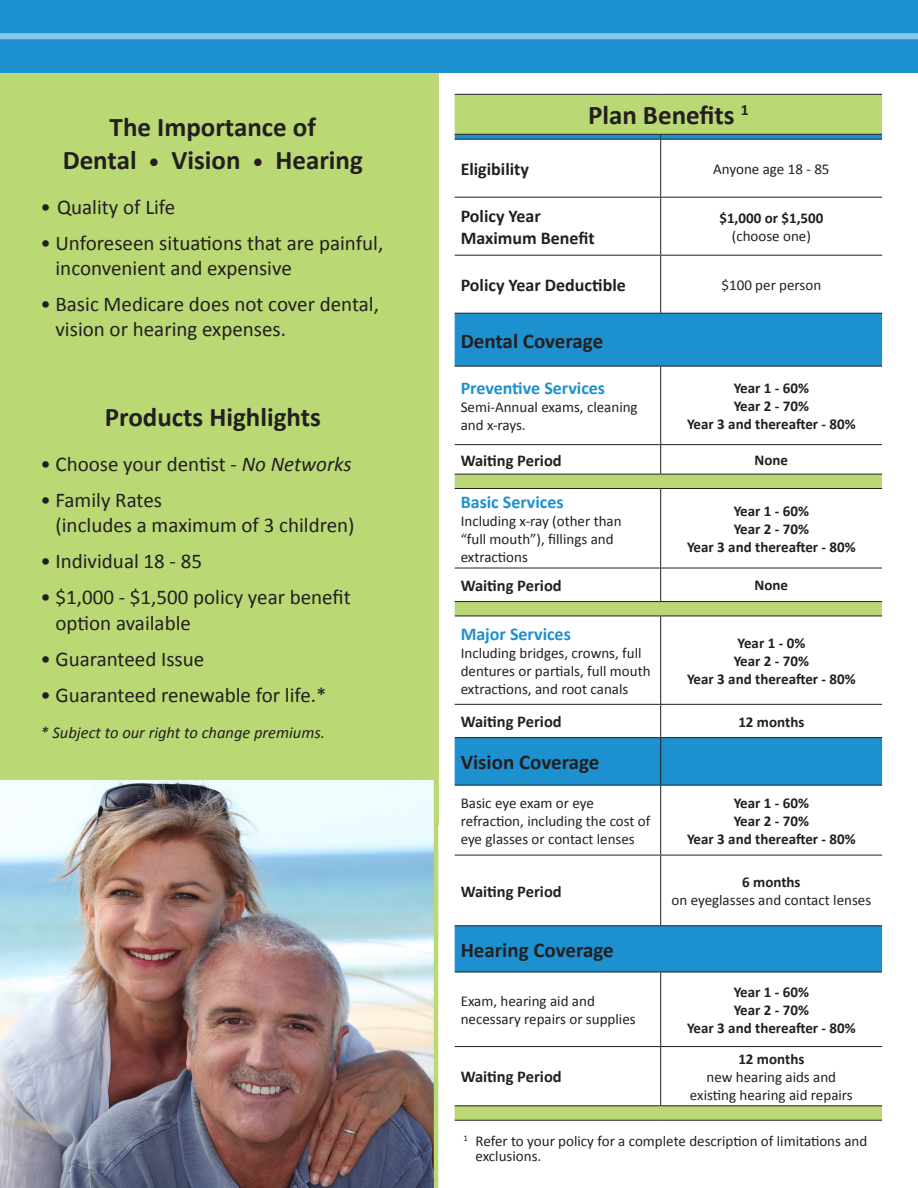
<style>
.page{position:relative;width:918px;height:1188px;background:#fff}
.page>*{position:absolute;margin:0;border:0;box-sizing:border-box;transform-origin:0 0}
.t1{font:700 27px "Calibri";color:#231f20}
.t2{font:21px/25.2px "Calibri";color:#231f20}
.t3{font:700 21px "Calibri";color:#231f20}
.t4{font:700 18px "Calibri";color:#231f20}
.t5{font:700 18px "Calibri";color:#1d90d0}
.t6{font:700 16.5px "Calibri";color:#231f20}
.t7{font:italic 16.5px "Calibri";color:#231f20}
.t8{font:15px/18px "Calibri";color:#231f20}
.t9{font:700 15px "Calibri";color:#231f20}
.s1{font-size:21px}
.s2{font-style:italic}
</style>
<div class="page">
<div style="left:0;top:73px;width:438px;height:752px;background:#bad874"></div>
<div style="left:0;top:0;width:918px;height:73px;background:#1d90d0"></div>
<div style="left:0;top:33px;width:918px;height:6px;background:#8dc7e7"></div>
<img style="left:0;top:780px;width:438px;height:408px">
<svg style="left:455px;top:95px;width:427px;height:1025px"></svg>
<svg style="left:455px;top:135px;width:427px;height:837px"></svg>
<hr style="left:455px;top:94px;width:206px;height:1px;background:#231f20">
<hr style="left:661px;top:94px;width:221px;height:1px;background:#231f20">
<hr style="left:455px;top:134px;width:206px;height:1px;background:#231f20">
<hr style="left:661px;top:134px;width:221px;height:1px;background:#231f20">
<hr style="left:455px;top:139px;width:206px;height:1px;background:#231f20">
<hr style="left:661px;top:139px;width:221px;height:1px;background:#231f20">
<hr style="left:660px;top:140px;width:1px;height:57px;background:#231f20">
<hr style="left:455px;top:197px;width:206px;height:1px;background:#231f20">
<hr style="left:661px;top:197px;width:221px;height:1px;background:#231f20">
<hr style="left:660px;top:198px;width:1px;height:57px;background:#231f20">
<hr style="left:455px;top:255px;width:206px;height:1px;background:#231f20">
<hr style="left:661px;top:255px;width:221px;height:1px;background:#231f20">
<hr style="left:660px;top:256px;width:1px;height:57px;background:#231f20">
<hr style="left:455px;top:313px;width:206px;height:1px;background:#231f20">
<hr style="left:661px;top:313px;width:221px;height:1px;background:#231f20">
<hr style="left:455px;top:366px;width:206px;height:1px;background:#231f20">
<hr style="left:661px;top:366px;width:221px;height:1px;background:#231f20">
<hr style="left:660px;top:366px;width:1px;height:78px;background:#231f20">
<hr style="left:455px;top:444px;width:206px;height:1px;background:#231f20">
<hr style="left:661px;top:444px;width:221px;height:1px;background:#231f20">
<svg style="left:660px;top:445px;width:1px;height:29px"></svg>
<hr style="left:455px;top:474px;width:206px;height:1px;background:#231f20">
<hr style="left:661px;top:474px;width:221px;height:1px;background:#231f20">
<hr style="left:455px;top:488px;width:206px;height:1px;background:#231f20">
<hr style="left:661px;top:488px;width:221px;height:1px;background:#231f20">
<hr style="left:660px;top:489px;width:1px;height:79px;background:#231f20">
<hr style="left:455px;top:568px;width:206px;height:1px;background:#231f20">
<hr style="left:661px;top:568px;width:221px;height:1px;background:#231f20">
<hr style="left:660px;top:568px;width:1px;height:33px;background:#231f20">
<hr style="left:455px;top:601px;width:206px;height:1px;background:#231f20">
<hr style="left:661px;top:601px;width:221px;height:1px;background:#231f20">
<hr style="left:455px;top:616px;width:206px;height:1px;background:#231f20">
<hr style="left:661px;top:616px;width:221px;height:1px;background:#231f20">
<hr style="left:660px;top:616px;width:1px;height:88px;background:#231f20">
<hr style="left:455px;top:704px;width:206px;height:1px;background:#231f20">
<hr style="left:661px;top:704px;width:221px;height:1px;background:#231f20">
<hr style="left:660px;top:705px;width:1px;height:32px;background:#231f20">
<hr style="left:455px;top:737px;width:206px;height:1px;background:#231f20">
<hr style="left:661px;top:737px;width:221px;height:1px;background:#231f20">
<hr style="left:660px;top:738px;width:1px;height:47px;background:#231f20">
<hr style="left:455px;top:785px;width:206px;height:1px;background:#231f20">
<hr style="left:661px;top:785px;width:221px;height:1px;background:#231f20">
<hr style="left:660px;top:786px;width:1px;height:69px;background:#231f20">
<hr style="left:455px;top:855px;width:206px;height:1px;background:#231f20">
<hr style="left:661px;top:855px;width:221px;height:1px;background:#231f20">
<hr style="left:660px;top:855px;width:1px;height:70px;background:#231f20">
<hr style="left:455px;top:925px;width:206px;height:1px;background:#231f20">
<hr style="left:661px;top:925px;width:221px;height:1px;background:#231f20">
<hr style="left:455px;top:972px;width:206px;height:1px;background:#231f20">
<hr style="left:661px;top:972px;width:221px;height:1px;background:#231f20">
<hr style="left:660px;top:972px;width:1px;height:74px;background:#231f20">
<hr style="left:455px;top:1046px;width:206px;height:1px;background:#231f20">
<hr style="left:661px;top:1046px;width:221px;height:1px;background:#231f20">
<hr style="left:660px;top:1047px;width:1px;height:58px;background:#231f20">
<hr style="left:455px;top:1105px;width:206px;height:1px;background:#231f20">
<hr style="left:661px;top:1105px;width:221px;height:1px;background:#231f20">
<hr style="left:455px;top:1120px;width:206px;height:1px;background:#231f20">
<hr style="left:661px;top:1120px;width:221px;height:1px;background:#231f20">
<p class="t1" style="left:110px;top:110px;width:208px">The Importance of</p>
<p class="t1" style="left:63px;top:143px;width:302px">Dental <span class="s1">•</span> Vision <span class="s1">•</span> Hearing</p>
<p class="t2" style="left:40px;top:194px;width:136px">• Quality of Life</p>
<p class="t2" style="left:56px;top:230px;width:329px;text-indent:-15px">• Unforeseen situations that are painful, inconvenient and expensive</p>
<p class="t2" style="left:56px;top:292px;width:325px;text-indent:-15px">• Basic Medicare does not cover dental, vision or hearing expenses.</p>
<p class="t1" style="left:105px;top:400px;width:218px">Products Highlights</p>
<p class="t2" style="left:40px;top:452px;width:313px">• Choose your dentist - <span class="s2">No Networks</span></p>
<p class="t2" style="left:40px;top:488px;width:123px">• Family Rates</p>
<p class="t2" style="left:55px;top:513px;width:301px">(includes a maximum of 3 children)</p>
<p class="t2" style="left:40px;top:549px;width:163px">• Individual 18 - 85</p>
<p class="t2" style="left:56px;top:585px;width:297px;text-indent:-15px">• $1,000 - $1,500 policy year benefit option available</p>
<p class="t2" style="left:40px;top:646px;width:165px">• Guaranteed Issue</p>
<p class="t2" style="left:40px;top:682px;width:288px">• Guaranteed renewable for life.*</p>
<p class="t7" style="left:40px;top:721px;width:286px">* Subject to our right to change premiums.</p>
<p class="t1" style="left:588px;top:98px;width:162px">Plan Benefits <sup>1</sup></p>
<p class="t4" style="left:461px;top:157px;width:70px">Eligibility</p>
<p class="t8" style="left:713px;top:160px;width:118px">Anyone age 18 - 85</p>
<p class="t4" style="left:461px;top:205px;width:82px">Policy Year</p>
<p class="t4" style="left:461px;top:226px;width:136px">Maximum Benefit</p>
<p class="t9" style="left:719px;top:208px;width:105px">$1,000 or $1,500</p>
<p class="t8" style="left:732px;top:227px;width:81px">(choose one)</p>
<p class="t4" style="left:461px;top:273px;width:167px">Policy Year Deductible</p>
<p class="t8" style="left:722px;top:276px;width:101px">$100 per person</p>
<p class="t3" style="left:461px;top:327px;width:144px">Dental Coverage</p>
<p class="t5" style="left:461px;top:377px;width:146px">Preventive Services</p>
<p class="t8" style="left:461px;top:398px;width:179px">Semi-Annual exams, cleaning and x-rays.</p>
<p class="t9" style="left:734px;top:378px;width:77px">Year 1 - 60%</p>
<p class="t9" style="left:734px;top:396px;width:77px">Year 2 - 70%</p>
<p class="t9" style="left:687px;top:414px;width:170px">Year 3 and thereafter - 80%</p>
<p class="t6" style="left:461px;top:450px;width:103px">Waiting Period</p>
<p class="t9" style="left:755px;top:450px;width:35px">None</p>
<p class="t5" style="left:461px;top:491px;width:105px">Basic Services</p>
<p class="t8" style="left:461px;top:512px;width:163px">Including x-ray (other than “full mouth”), fillings and extractions</p>
<p class="t9" style="left:734px;top:501px;width:77px">Year 1 - 60%</p>
<p class="t9" style="left:734px;top:519px;width:77px">Year 2 - 70%</p>
<p class="t9" style="left:687px;top:537px;width:170px">Year 3 and thereafter - 80%</p>
<p class="t6" style="left:461px;top:575px;width:103px">Waiting Period</p>
<p class="t9" style="left:755px;top:576px;width:35px">None</p>
<p class="t5" style="left:461px;top:622px;width:112px">Major Services</p>
<p class="t8" style="left:461px;top:644px;width:191px">Including bridges, crowns, full dentures or partials, full mouth extractions, and root canals</p>
<p class="t9" style="left:737px;top:633px;width:69px">Year 1 - 0%</p>
<p class="t9" style="left:734px;top:651px;width:77px">Year 2 - 70%</p>
<p class="t9" style="left:687px;top:669px;width:170px">Year 3 and thereafter - 80%</p>
<p class="t6" style="left:461px;top:711px;width:103px">Waiting Period</p>
<p class="t9" style="left:738px;top:712px;width:68px">12 months</p>
<p class="t3" style="left:461px;top:749px;width:140px">Vision Coverage</p>
<p class="t8" style="left:461px;top:794px;width:191px">Basic eye exam or eye refraction, including the cost of eye glasses or contact lenses</p>
<p class="t9" style="left:734px;top:793px;width:77px">Year 1 - 60%</p>
<p class="t9" style="left:734px;top:811px;width:77px">Year 2 - 70%</p>
<p class="t9" style="left:687px;top:829px;width:170px">Year 3 and thereafter - 80%</p>
<p class="t6" style="left:461px;top:881px;width:103px">Waiting Period</p>
<p class="t3" style="left:461px;top:936px;width:155px">Hearing Coverage</p>
<p class="t8" style="left:461px;top:992px;width:177px">Exam, hearing aid and necessary repairs or supplies</p>
<p class="t9" style="left:742px;top:872px;width:60px">6 months</p>
<p class="t8" style="left:672px;top:891px;width:201px">on eyeglasses and contact lenses</p>
<p class="t9" style="left:734px;top:982px;width:77px">Year 1 - 60%</p>
<p class="t9" style="left:734px;top:1000px;width:77px">Year 2 - 70%</p>
<p class="t9" style="left:687px;top:1018px;width:170px">Year 3 and thereafter - 80%</p>
<p class="t9" style="left:738px;top:1049px;width:68px">12 months</p>
<p class="t8" style="left:707px;top:1068px;width:131px">new hearing aids and</p>
<p class="t8" style="left:690px;top:1086px;width:164px">existing hearing aid repairs</p>
<p class="t8" style="left:476px;top:1134px;width:393px;line-height:15px;text-indent:-12px"><sup>1</sup> Refer to your policy for a complete description of limitations and exclusions.</p>
<p class="t6" style="left:461px;top:1066px;width:103px">Waiting Period</p>
</div>
